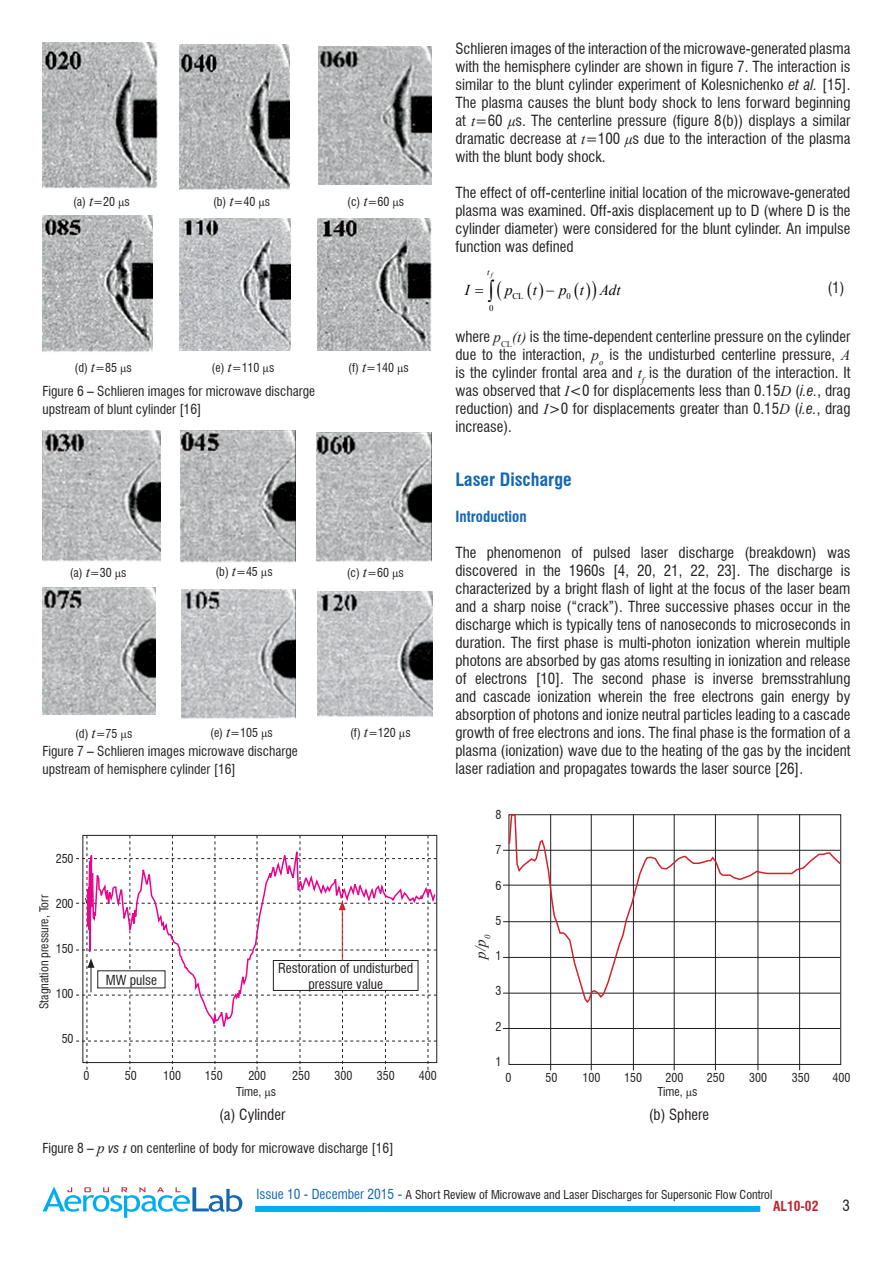
<style>
.page{position:relative;width:893px;height:1263px;background:#fff}
.page>*{position:absolute;margin:0;border:0;box-sizing:border-box;transform-origin:0 0}
.Paragraphe{font:700 condensed 18px "Swiss 721 BT";color:#1468b3}
.t1{font:italic 15.15px "Times New Roman";color:#000}
.Paragraphe-2{font:condensed 15px/18px "Swiss 721 BT";color:#231f20;text-align:justify}
.Paragraphe-3{font:700 condensed 15px "Swiss 721 BT";color:#1468b3}
.Paragraphe-4{font:italic 15px "Times New Roman";color:#231f20}
.Paragraphe-5{font:condensed 13.5px "Swiss 721 BT";color:#231f20}
.t2{font:700 condensed 13.5px "Swiss 721 BT";color:#c0262d}
.Paragraphe-6{font:condensed 12px "Swiss 721 BT";color:#231f20}
.t3{font:8.7px "Times New Roman";color:#000}
.t4{font:italic 6.3px "Times New Roman";color:#000}
.s1{font-family:"Times New Roman";font-style:italic;font-stretch:normal;font-size:15px}
.s2{font-family:"Times New Roman";font-stretch:normal}
.s3{font-style:italic}
.s4{font-family:"Times New Roman";font-style:italic;font-stretch:normal}
.s5{font-size:13.5px;color:#1468b3}
</style>
<div class="page">
<div style="left:255px;top:1206px;width:505px;height:6px;background:#00aeef"></div>
<svg style="left:43px;top:1187px;width:36px;height:25px"></svg>
<img style="left:43px;top:42px;width:114px;height:147px">
<img style="left:179px;top:45px;width:110px;height:145px">
<img style="left:319px;top:46px;width:113px;height:139px">
<img style="left:43px;top:216px;width:109px;height:136px">
<img style="left:180px;top:218px;width:110px;height:132px">
<img style="left:318px;top:218px;width:113px;height:133px">
<img style="left:43px;top:430px;width:36px;height:131px">
<img style="left:43px;top:588px;width:36px;height:126px">
<svg style="left:79px;top:430px;width:358px;height:788px"></svg>
<svg style="left:76px;top:835px;width:361px;height:235px"></svg>
<hr style="left:550px;top:814px;width:1px;height:256px;background:#231f20">
<hr style="left:591px;top:814px;width:1px;height:256px;background:#231f20">
<hr style="left:633px;top:814px;width:1px;height:256px;background:#231f20">
<hr style="left:674px;top:814px;width:1px;height:256px;background:#231f20">
<hr style="left:715px;top:814px;width:1px;height:256px;background:#231f20">
<hr style="left:758px;top:814px;width:1px;height:256px;background:#231f20">
<hr style="left:799px;top:814px;width:1px;height:256px;background:#231f20">
<hr style="left:503px;top:850px;width:337px;height:1px;background:#231f20">
<hr style="left:503px;top:885px;width:337px;height:1px;background:#231f20">
<hr style="left:503px;top:921px;width:337px;height:1px;background:#231f20">
<hr style="left:503px;top:957px;width:337px;height:1px;background:#231f20">
<hr style="left:503px;top:993px;width:337px;height:1px;background:#231f20">
<hr style="left:503px;top:1028px;width:337px;height:1px;background:#231f20">
<svg style="left:508px;top:814px;width:334px;height:190px"></svg>
<p class="Paragraphe-6" style="left:73px;top:195px;width:58px">(a) <span class="s1">t</span>=20 <span class="s2">μ</span>s</p>
<p class="Paragraphe-6" style="left:213px;top:195px;width:59px">(b) <span class="s1">t</span>=40 <span class="s2">μ</span>s</p>
<p class="Paragraphe-6" style="left:347px;top:195px;width:59px">(c) <span class="s1">t</span>=60 <span class="s2">μ</span>s</p>
<p class="Paragraphe-6" style="left:75px;top:360px;width:59px">(d) <span class="s1">t</span>=85 <span class="s2">μ</span>s</p>
<p class="Paragraphe-6" style="left:212px;top:360px;width:64px">(e) <span class="s1">t</span>=110 <span class="s2">μ</span>s</p>
<p class="Paragraphe-6" style="left:348px;top:360px;width:62px">(f) <span class="s1">t</span>=140 <span class="s2">μ</span>s</p>
<p class="Paragraphe-5" style="left:43px;top:383px;width:274px">Figure 6 – Schlieren images for microwave discharge</p>
<p class="Paragraphe-5" style="left:43px;top:401px;width:160px">upstream of blunt cylinder [16]</p>
<p class="Paragraphe-6" style="left:70px;top:565px;width:58px">(a) <span class="s1">t</span>=30 <span class="s2">μ</span>s</p>
<p class="Paragraphe-6" style="left:215px;top:565px;width:59px">(b) <span class="s1">t</span>=45 <span class="s2">μ</span>s</p>
<p class="Paragraphe-6" style="left:347px;top:565px;width:59px">(c) <span class="s1">t</span>=60 <span class="s2">μ</span>s</p>
<p class="Paragraphe-6" style="left:75px;top:726px;width:59px">(d) <span class="s1">t</span>=75 <span class="s2">μ</span>s</p>
<p class="Paragraphe-6" style="left:210px;top:725px;width:64px">(e) <span class="s1">t</span>=105 <span class="s2">μ</span>s</p>
<p class="Paragraphe-6" style="left:350px;top:725px;width:62px">(f) <span class="s1">t</span>=120 <span class="s2">μ</span>s</p>
<p class="Paragraphe-5" style="left:43px;top:743px;width:257px">Figure 7 – Schlieren images microwave discharge</p>
<p class="Paragraphe-5" style="left:43px;top:761px;width:195px">upstream of hemisphere cylinder [16]</p>
<p class="Paragraphe-6" style="left:56px;top:852px;width:19px">250</p>
<p class="Paragraphe-6" style="left:56px;top:897px;width:19px">200</p>
<p class="Paragraphe-6" style="left:56px;top:942px;width:19px">150</p>
<p class="Paragraphe-6" style="left:56px;top:987px;width:19px">100</p>
<p class="Paragraphe-6" style="left:62px;top:1032px;width:13px">50</p>
<p class="Paragraphe-6" style="left:37px;top:1009px;width:116px;rotate:-90deg">Stagnation pressure, Torr</p>
<p class="Paragraphe-5" style="left:278px;top:959px;width:137px">Restoration of undisturbed</p>
<p class="Paragraphe-5" style="left:106px;top:971px;width:53px">MW pulse</p>
<p class="Paragraphe-5" style="left:308px;top:976px;width:76px">pressure value</p>
<p class="Paragraphe-6" style="left:83px;top:1068px;width:7px">0</p>
<p class="Paragraphe-6" style="left:125px;top:1068px;width:13px">50</p>
<p class="Paragraphe-6" style="left:163px;top:1068px;width:19px">100</p>
<p class="Paragraphe-6" style="left:205px;top:1068px;width:19px">150</p>
<p class="Paragraphe-6" style="left:248px;top:1068px;width:19px">200</p>
<p class="Paragraphe-6" style="left:292px;top:1068px;width:19px">250</p>
<p class="Paragraphe-6" style="left:335px;top:1068px;width:19px">300</p>
<p class="Paragraphe-6" style="left:236px;top:1084px;width:42px">Time, <span class="s2">μ</span>s</p>
<p class="Paragraphe-6" style="left:377px;top:1068px;width:19px">350</p>
<p class="Paragraphe-6" style="left:419px;top:1068px;width:19px">400</p>
<p class="Paragraphe-2" style="left:455px;top:40px;width:396px">Schlieren images of the interaction of the microwave-generated plasma with the hemisphere cylinder are shown in figure 7. The interaction is similar to the blunt cylinder experiment of Kolesnichenko <span class="s3">et al.</span> [15].<br>The plasma causes the blunt body shock to lens forward beginning at <span class="s4">t</span>=60 <span class="s4">μ</span>s. The centerline pressure (figure 8(b)) displays a similar dramatic decrease at <span class="s4">t</span>=100 <span class="s4">μ</span>s due to the interaction of the plasma with the blunt body shock.</p>
<p class="Paragraphe-2" style="left:455px;top:184px;width:396px">The effect of off-centerline initial location of the microwave-generated plasma was examined. Off-axis displacement up to D (where D is the cylinder diameter) were considered for the blunt cylinder. An impulse function was defined</p>
<p class="t4" style="left:487px;top:271px;width:7px">f<sup>t</sup></p>
<p class="t1" style="left:465px;top:279px;width:7px">I</p>
<p class="t1" style="left:505px;top:279px;width:9px">p</p>
<p class="t1" style="left:533px;top:279px;width:6px">t</p>
<p class="t1" style="left:546px;top:279px;width:76px">− p t Adt</p>
<p class="Paragraphe-2" style="left:827px;top:279px;width:19px">(1)</p>
<p class="Paragraphe-2" style="left:455px;top:328px;width:396px">where <span class="s4">p</span><sub>CL</sub><span class="s4">(t)</span> is the time-dependent centerline pressure on the cylinder due to the interaction, <span class="s4">p</span><sub>o</sub> is the undisturbed centerline pressure, <span class="s4">A </span>is the cylinder frontal area and <span class="s4">t</span><sub>f</sub> is the duration of the interaction. It was observed that <span class="s4">I</span>&lt;0 for displacements less than 0.15<span class="s4">D</span> (<span class="s3">i.e.</span>, drag reduction) and <span class="s4">I</span>&gt;0 for displacements greater than 0.15<span class="s4">D</span> (<span class="s3">i.e.</span>, drag increase).</p>
<p class="Paragraphe" style="left:455px;top:469px;width:118px">Laser Discharge</p>
<p class="Paragraphe-3" style="left:455px;top:508px;width:73px">Introduction</p>
<p class="Paragraphe-2" style="left:455px;top:544px;width:396px">The phenomenon of pulsed laser discharge (breakdown) was discovered in the 1960s [4, 20, 21, 22, 23]. The discharge is characterized by a bright flash of light at the focus of the laser beam and a sharp noise (“crack”). Three successive phases occur in the discharge which is typically tens of nanoseconds to microseconds in duration. The first phase is multi-photon ionization wherein multiple photons are absorbed by gas atoms resulting in ionization and release of electrons [10]. The second phase is inverse bremsstrahlung and cascade ionization wherein the free electrons gain energy by absorption of photons and ionize neutral particles leading to a cascade growth of free electrons and ions. The final phase is the formation of a plasma (ionization) wave due to the heating of the gas by the incident laser radiation and propagates towards the laser source [26].</p>
<p class="t3" style="left:512px;top:290px;width:13px">CL</p>
<p class="t3" style="left:566px;top:290px;width:6px">0</p>
<p class="t3" style="left:489px;top:302px;width:6px">0</p>
<p class="Paragraphe-6" style="left:496px;top:808px;width:7px">8</p>
<p class="Paragraphe-6" style="left:496px;top:843px;width:7px">7</p>
<p class="Paragraphe-6" style="left:496px;top:878px;width:7px">6</p>
<p class="Paragraphe-6" style="left:496px;top:913px;width:7px">5</p>
<p class="Paragraphe-6" style="left:496px;top:949px;width:7px">1</p>
<p class="Paragraphe-6" style="left:496px;top:984px;width:7px">3</p>
<p class="Paragraphe-6" style="left:496px;top:1019px;width:7px">2</p>
<p class="Paragraphe-6" style="left:496px;top:1054px;width:7px">1</p>
<p class="Paragraphe-4" style="left:470px;top:959px;width:25px;rotate:-90deg">p/p<sub>0</sub></p>
<p class="Paragraphe-6" style="left:506px;top:1070px;width:7px">0</p>
<p class="Paragraphe-6" style="left:546px;top:1070px;width:13px">50</p>
<p class="Paragraphe-6" style="left:583px;top:1070px;width:19px">100</p>
<p class="Paragraphe-6" style="left:624px;top:1070px;width:19px">150</p>
<p class="Paragraphe-6" style="left:665px;top:1070px;width:19px">200</p>
<p class="Paragraphe-6" style="left:707px;top:1070px;width:19px">250</p>
<p class="Paragraphe-6" style="left:749px;top:1070px;width:19px">300</p>
<p class="Paragraphe-6" style="left:657px;top:1084px;width:42px">Time, <span class="s2">μ</span>s</p>
<p class="Paragraphe-6" style="left:792px;top:1070px;width:19px">350</p>
<p class="Paragraphe-6" style="left:832px;top:1070px;width:19px">400</p>
<p class="Paragraphe-2" style="left:219px;top:1106px;width:68px">(a) Cylinder</p>
<p class="Paragraphe-2" style="left:649px;top:1106px;width:62px">(b) Sphere</p>
<p class="Paragraphe-5" style="left:43px;top:1139px;width:353px">Figure 8 – <span class="s1">p</span> <span class="s3">vs</span> <span class="s1">t</span> on centerline of body for microwave discharge [16]</p>
<p class="Paragraphe-6" style="left:256px;top:1187px;width:517px"><span class="s5">Issue 10 - December 2015 -</span> A Short Review of Microwave and Laser Discharges for Supersonic Flow Control</p>
<p class="t2" style="left:773px;top:1198px;width:47px">AL10-02</p>
<p class="Paragraphe-2" style="left:843px;top:1197px;width:9px">3</p>
</div>
